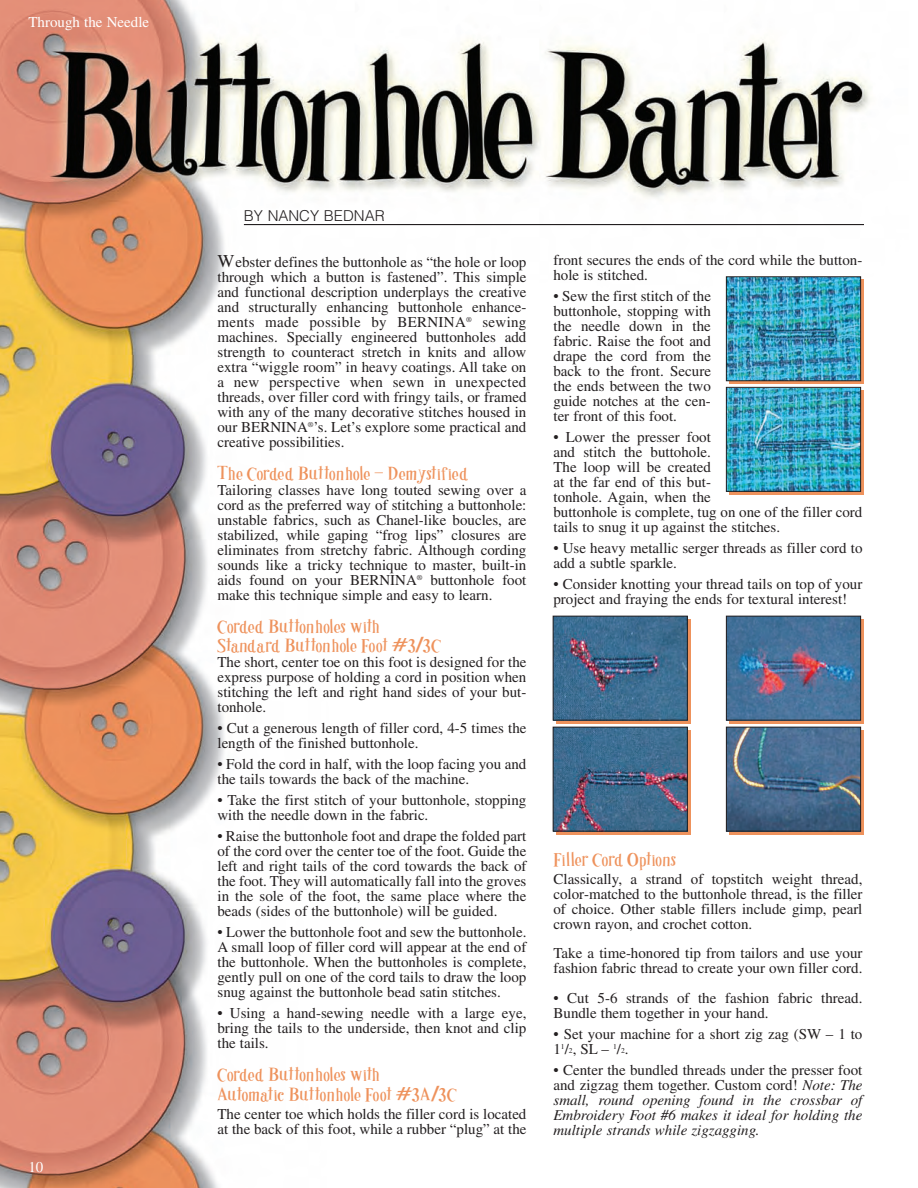
<style>
.page{position:relative;width:918px;height:1188px;background:#fff}
.page>*{position:absolute;margin:0;border:0;box-sizing:border-box;transform-origin:0 0}
.t1{font:21px/19.5px "Lush";letter-spacing:.02em;color:#ee925c;scale:1.5 1}
.t2{font:15px/15px "Times";color:#231f20}
.t3{font:italic 15px/15px "Times";color:#231f20;text-align:justify}
.t4{font:15px "Times";color:#fff}
.t5{font:300 15px "Helvetica";color:#231f20}
.s1{font-size:18px}
.s2{font-size:7.5px}
.s3{font-style:normal}
</style>
<div class="page">
<img style="left:0;top:0;width:870px;height:1188px">
<hr style="left:244px;top:224px;width:620px;height:1px;background:#231f20">
<svg style="left:729px;top:279px;width:135px;height:105px"></svg>
<svg style="left:729px;top:390px;width:135px;height:105px"></svg>
<img style="left:728px;top:389px;width:131px;height:101px">
<div style="left:726px;top:387px;width:135px;height:105px;border:1px solid #231f20"></div>
<img style="left:728px;top:278px;width:131px;height:101px">
<div style="left:726px;top:276px;width:135px;height:105px;border:1px solid #231f20"></div>
<div style="left:556px;top:619px;width:135px;height:105px;background:#ee925c"></div>
<div style="left:556px;top:730px;width:135px;height:104px;background:#ee925c"></div>
<img style="left:555px;top:729px;width:131px;height:101px">
<div style="left:553px;top:727px;width:135px;height:105px;border:1px solid #231f20"></div>
<img style="left:555px;top:618px;width:131px;height:101px">
<div style="left:553px;top:616px;width:135px;height:105px;border:1px solid #231f20"></div>
<svg style="left:729px;top:619px;width:135px;height:105px"></svg>
<svg style="left:729px;top:730px;width:135px;height:105px"></svg>
<img style="left:728px;top:729px;width:131px;height:101px">
<div style="left:726px;top:727px;width:135px;height:105px;border:1px solid #231f20"></div>
<img style="left:728px;top:618px;width:131px;height:101px">
<div style="left:726px;top:616px;width:135px;height:105px;border:1px solid #231f20"></div>
<p class="t4" style="left:28px;top:16px;width:122px">Through the Needle</p>
<p class="t4" style="left:28px;top:1162px;width:16px">10</p>
<p class="t5" style="left:244px;top:210px;width:142px">BY NANCY BEDNAR</p>
<p class="t2" style="left:217px;top:256px;width:311px;text-align:justify"><span class="s1">W</span>ebster defines the buttonhole as “the hole or loop through which a button is fastened”. This simple and functional description underplays the creative and structurally enhancing buttonhole enhance&shy;ments made possible by BERNINA<sup>®</sup> sewing machines. Specially engineered buttonholes add strength to counteract stretch in knits and allow extra “wiggle room” in heavy coatings. All take on a new perspective when sewn in unexpected threads, over filler cord with fringy tails, or framed with any of the many decorative stitches housed in our BERNINA<sup>®</sup>’s. Let’s explore some practical and creative possibilities.</p>
<h1 class="t1" style="left:217px;top:463px;width:168px">The Corded Buttonhole – Demystified</h1>
<p class="t2" style="left:217px;top:484px;width:310px;text-align:justify">Tailoring classes have long touted sewing over a cord as the preferred way of stitching a buttonhole: unstable fabrics, such as Chanel-like boucles, are stabilized, while gaping “frog lips” closures are eliminates from stretchy fabric. Although cording sounds like a tricky technique to master, built-in aids found on your BERNINA<sup>®</sup> buttonhole foot make this technique simple and easy to learn.</p>
<h1 class="t1" style="left:217px;top:616px;width:150px">Corded Buttonholes with<br>Standard Buttonhole Foot #3/3C</h1>
<p class="t2" style="left:217px;top:656px;width:310px;text-align:justify">The short, center toe on this foot is designed for the express purpose of holding a cord in position when stitching the left and right hand sides of your but&shy;tonhole.</p>
<p class="t2" style="left:217px;top:722px;width:310px">• Cut a generous length of filler cord, 4-5 times the length of the finished buttonhole.</p>
<p class="t2" style="left:217px;top:758px;width:310px">• Fold the cord in half, with the loop facing you and the tails towards the back of the machine.</p>
<p class="t2" style="left:217px;top:794px;width:310px">• Take the first stitch of your buttonhole, stopping with the needle down in the fabric.</p>
<p class="t2" style="left:217px;top:830px;width:311px;text-align:justify">• Raise the buttonhole foot and drape the folded part of the cord over the center toe of the foot. Guide the left and right tails of the cord towards the back of the foot. They will automatically fall into the groves in the sole of the foot, the same place where the beads (sides of the buttonhole) will be guided.</p>
<p class="t2" style="left:217px;top:926px;width:310px;text-align:justify">• Lower the buttonhole foot and sew the buttonhole.<br>A small loop of filler cord will appear at the end of the buttonhole. When the buttonholes is complete, gently pull on one of the cord tails to draw the loop snug against the buttonhole bead satin stitches.</p>
<p class="t2" style="left:217px;top:1007px;width:310px;text-align:justify">• Using a hand-sewing needle with a large eye, bring the tails to the underside, then knot and clip the tails.</p>
<h1 class="t1" style="left:217px;top:1064px;width:161px">Corded Buttonholes with<br>Automatic Buttonhole Foot #3A/3C</h1>
<p class="t2" style="left:217px;top:1108px;width:310px">The center toe which holds the filler cord is located at the back of this foot, while a rubber “plug” at the</p>
<p class="t2" style="left:553px;top:253px;width:310px">front secures the ends of the cord while the button&shy;hole is stitched.</p>
<p class="t2" style="left:553px;top:289px;width:159px;text-align:justify">• Sew the first stitch of the buttonhole, stopping with the needle down in the fabric. Raise the foot and drape the cord from the back to the front. Secure the ends between the two guide notches at the cen&shy;ter front of this foot.</p>
<p class="t2" style="left:553px;top:430px;width:310px">• Lower the presser foot<br>and stitch the buttohole.<br>The loop will be created<br>at the far end of this but-<br>tonhole. Again, when the<br>buttonhole is complete, tug on one of the filler cord tails to snug it up against the stitches.</p>
<p class="t2" style="left:553px;top:541px;width:311px">• Use heavy metallic serger threads as filler cord to add a subtle sparkle.</p>
<p class="t2" style="left:553px;top:577px;width:310px">• Consider knotting your thread tails on top of your project and fraying the ends for textural interest!</p>
<h1 class="t1" style="left:553px;top:849px;width:83px">Filler Cord Options</h1>
<p class="t2" style="left:553px;top:873px;width:311px;text-align:justify">Classically, a strand of topstitch weight thread, color-matched to the buttonhole thread, is the filler of choice. Other stable fillers include gimp, pearl crown rayon, and crochet cotton.</p>
<p class="t2" style="left:553px;top:947px;width:311px">Take a time-honored tip from tailors and use your fashion fabric thread to create your own filler cord.</p>
<p class="t2" style="left:553px;top:991px;width:310px">• Cut 5-6 strands of the fashion fabric thread.<br>Bundle them together in your hand.</p>
<p class="t2" style="left:553px;top:1027px;width:311px">• Set your machine for a short zig zag (SW – 1 to<br>1<sup>1</sup>/<span class="s2">2</span>, SL – <sup>1</sup>/<span class="s2">2</span>.</p>
<p class="t3" style="left:553px;top:1063px;width:311px"><span class="s3">• Center the bundled threads under the presser foot and zigzag them together. Custom cord!</span> Note: The small, round opening found in the crossbar of Embroidery Foot #6 makes it ideal for holding the multiple strands while zigzagging.</p>
</div>
